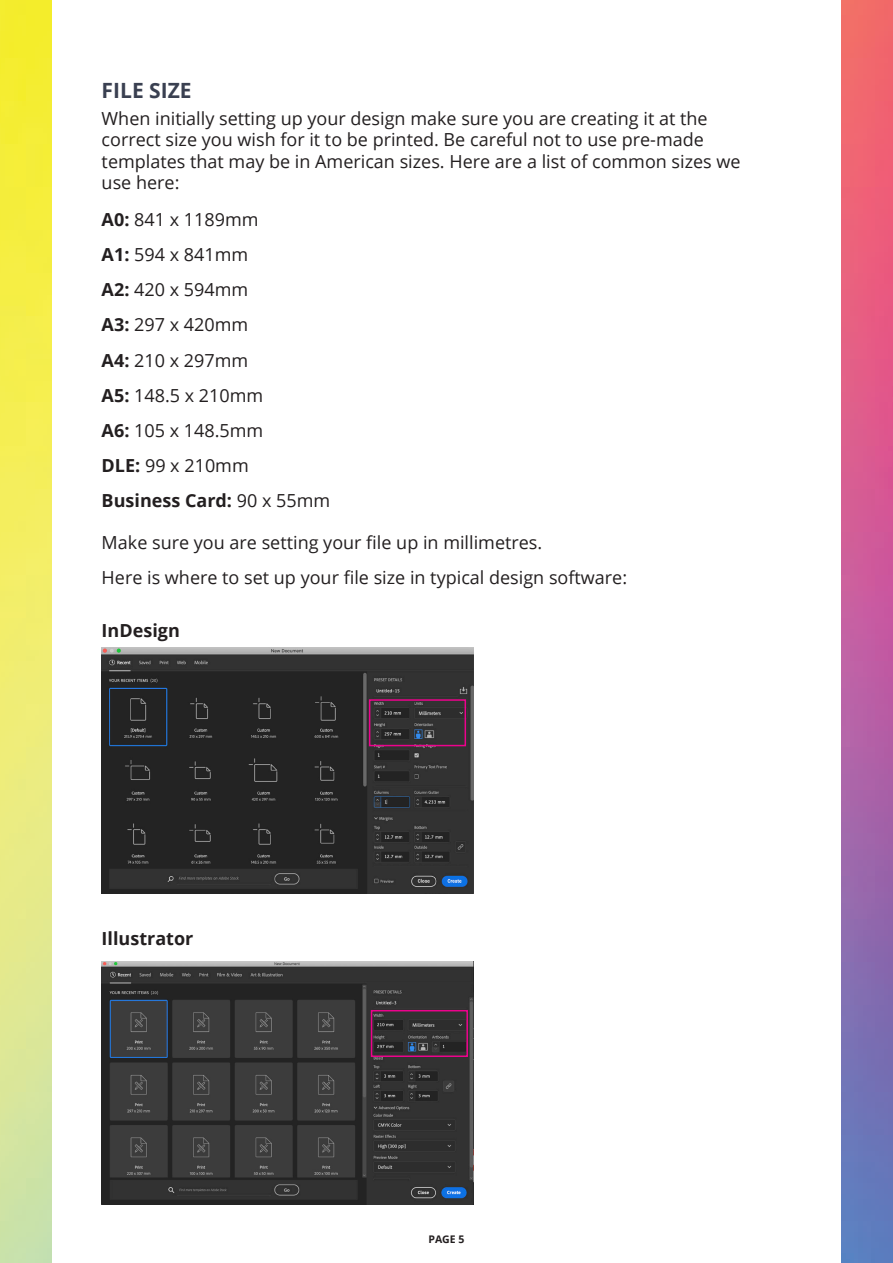
<style>
.page{position:relative;width:893px;height:1263px;background:#fff}
.page>*{position:absolute;margin:0;border:0;box-sizing:border-box;transform-origin:0 0}
.t1{font:700 21px "Open Sans";color:#3a4051}
.t2{font:18px/21.6px "Open Sans";color:#231f20}
.t3{font:700 18px "Open Sans";color:#231f20}
.t4{font:700 10.5px "Open Sans";color:#231f20}
.s1{font-weight:700}
.s2{font-weight:400}
</style>
<div class="page">
<img style="left:0;top:0;width:51px;height:1263px">
<img style="left:842px;top:0;width:51px;height:1263px">
<img style="left:102px;top:648px;width:371px;height:245px">
<img style="left:102px;top:961px;width:371px;height:243px">
<div style="left:369px;top:699px;width:97px;height:47px;border:2px solid #ed028c"></div>
<div style="left:371px;top:1010px;width:97px;height:47px;border:2px solid #ed028c"></div>
<p class="t1" style="left:102px;top:75px;width:92px">FILE SIZE</p>
<p class="t2" style="left:102px;top:107px;width:640px">When initially setting up your design make sure you are creating it at the correct size you wish for it to be printed. Be careful not to use pre-made templates that may be in American sizes. Here are a list of common sizes we use here:</p>
<p class="t2" style="left:102px;top:208px;width:158px"><span class="s1">A0:</span> 841 x 1189mm</p>
<p class="t2" style="left:102px;top:243px;width:148px"><span class="s1">A1:</span> 594 x 841mm</p>
<p class="t2" style="left:102px;top:278px;width:148px"><span class="s1">A2:</span> 420 x 594mm</p>
<p class="t2" style="left:102px;top:314px;width:148px"><span class="s1">A3:</span> 297 x 420mm</p>
<p class="t2" style="left:102px;top:349px;width:148px"><span class="s1">A4:</span> 210 x 297mm</p>
<p class="t2" style="left:102px;top:384px;width:163px"><span class="s1">A5:</span> 148.5 x 210mm</p>
<p class="t2" style="left:102px;top:419px;width:163px"><span class="s1">A6:</span> 105 x 148.5mm</p>
<p class="t2" style="left:102px;top:454px;width:149px"><span class="s1">DLE:</span> 99 x 210mm</p>
<p class="t3" style="left:102px;top:488px;width:230px">Business Card: <span class="s2">90 x 55mm</span></p>
<p class="t2" style="left:102px;top:531px;width:442px">Make sure you are setting your file up in millimetres.</p>
<p class="t2" style="left:102px;top:566px;width:527px">Here is where to set up your file size in typical design software:</p>
<p class="t3" style="left:102px;top:617px;width:80px">InDesign</p>
<p class="t3" style="left:102px;top:925px;width:93px">Illustrator</p>
<p class="t4" style="left:428px;top:1232px;width:38px">PAGE 5</p>
</div>
